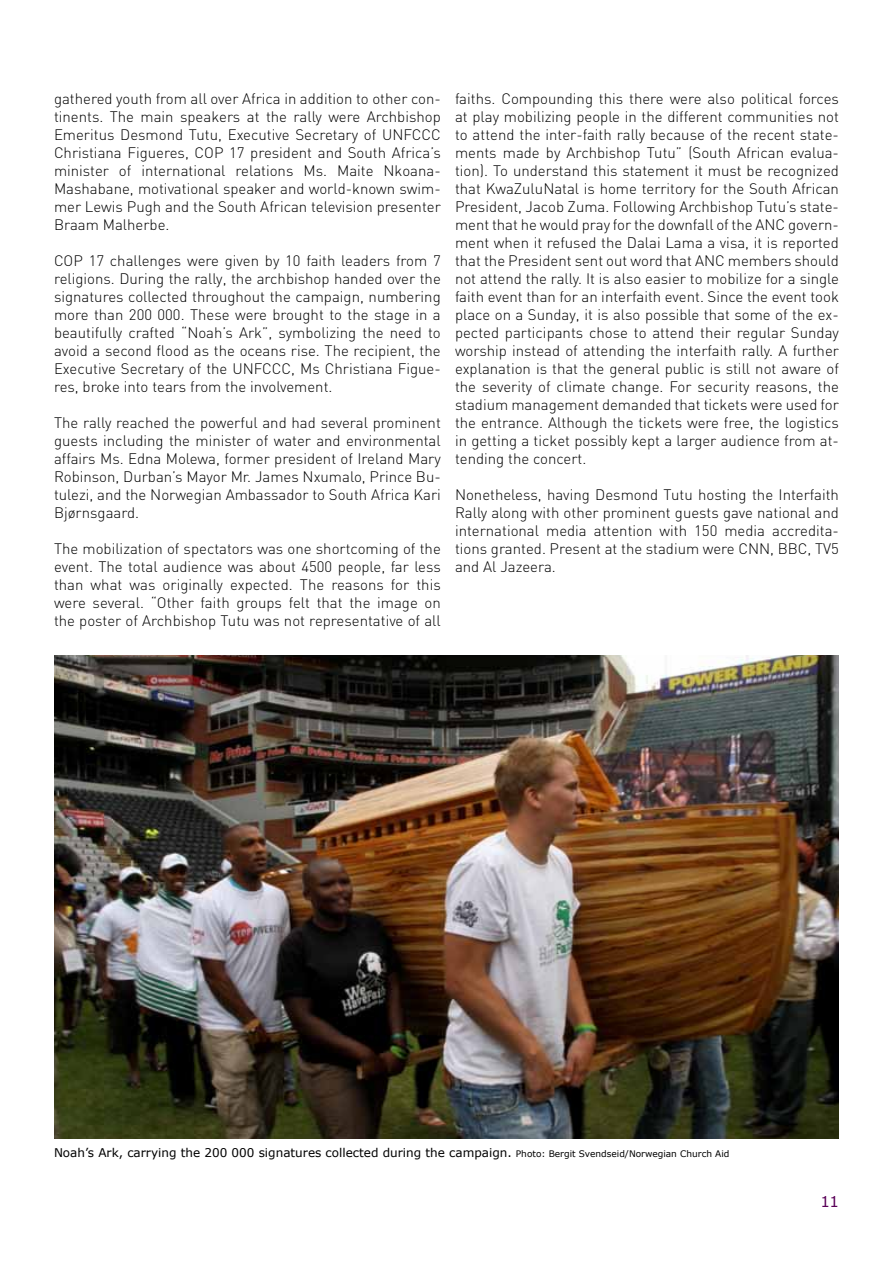
<style>
.page{position:relative;width:893px;height:1263px;background:#fff}
.page>*{position:absolute;margin:0;border:0;box-sizing:border-box;transform-origin:0 0}
.t1{font:300 15px/18px "DIN";color:#000;text-align:justify}
.t2{font:15px "Verdana";color:#5a0058}
.t3{font:12px "Verdana";color:#000}
.s1{font-size:9px}
</style>
<div class="page">
<img style="left:54px;top:656px;width:785px;height:482px">
<p class="t1" style="left:54px;top:89px;width:388px">gathered youth from all over Africa in addition to other con&shy;tinents. The main speakers at the rally were Archbishop Emeritus Desmond Tutu, Executive Secretary of UNFCCC Christiana Figueres, COP 17 president and South Africa’s minister of international relations Ms. Maite Nkoana-Mashabane, motivational speaker and world-known swim&shy;mer Lewis Pugh and the South African television presenter Braam Malherbe.</p>
<p class="t1" style="left:54px;top:251px;width:388px">COP 17 challenges were given by 10 faith leaders from 7 religions. During the rally, the archbishop handed over the signatures collected throughout the campaign, numbering more than 200 000. These were brought to the stage in a beautifully crafted “Noah’s Ark”, symbolizing the need to avoid a second flood as the oceans rise. The recipient, the Executive Secretary of the UNFCCC, Ms Christiana Figue&shy;res, broke into tears from the involvement.</p>
<p class="t1" style="left:54px;top:413px;width:388px">The rally reached the powerful and had several prominent guests including the minister of water and environmental affairs Ms. Edna Molewa, former president of Ireland Mary Robinson, Durban’s Mayor Mr. James Nxumalo, Prince Bu&shy;tulezi, and the Norwegian Ambassador to South Africa Kari Bjørnsgaard.</p>
<p class="t1" style="left:54px;top:539px;width:388px">The mobilization of spectators was one shortcoming of the event. The total audience was about 4500 people, far less than what was originally expected. The reasons for this were several. “Other faith groups felt that the image on the poster of Archbishop Tutu was not representative of all</p>
<p class="t1" style="left:455px;top:89px;width:385px">faiths. Compounding this there were also political forces at play mobilizing people in the different communities not to attend the inter-faith rally because of the recent state&shy;ments made by Archbishop Tutu” (South African evalua&shy;tion). To understand this statement it must be recognized that KwaZuluNatal is home territory for the South African President, Jacob Zuma. Following Archbishop Tutu’s state&shy;ment that he would pray for the downfall of the ANC govern&shy;ment when it refused the Dalai Lama a visa, it is reported that the President sent out word that ANC members should not attend the rally. It is also easier to mobilize for a single faith event than for an interfaith event. Since the event took place on a Sunday, it is also possible that some of the ex&shy;pected participants chose to attend their regular Sunday worship instead of attending the interfaith rally. A further explanation is that the general public is still not aware of the severity of climate change. For security reasons, the stadium management demanded that tickets were used for the entrance. Although the tickets were free, the logistics in getting a ticket possibly kept a larger audience from at&shy;tending the concert.</p>
<p class="t1" style="left:455px;top:485px;width:385px">Nonetheless, having Desmond Tutu hosting the Interfaith Rally along with other prominent guests gave national and international media attention with 150 media accredita&shy;tions granted. Present at the stadium were CNN, BBC, TV5 and Al Jazeera.</p>
<p class="t3" style="left:54px;top:1144px;width:677px">Noah’s Ark, carrying the 200 000 signatures collected during the campaign. <span class="s1">Photo: Bergit Svendseid/Norwegian Church Aid</span></p>
<p class="t2" style="left:820px;top:1191px;width:20px">11</p>
</div>
